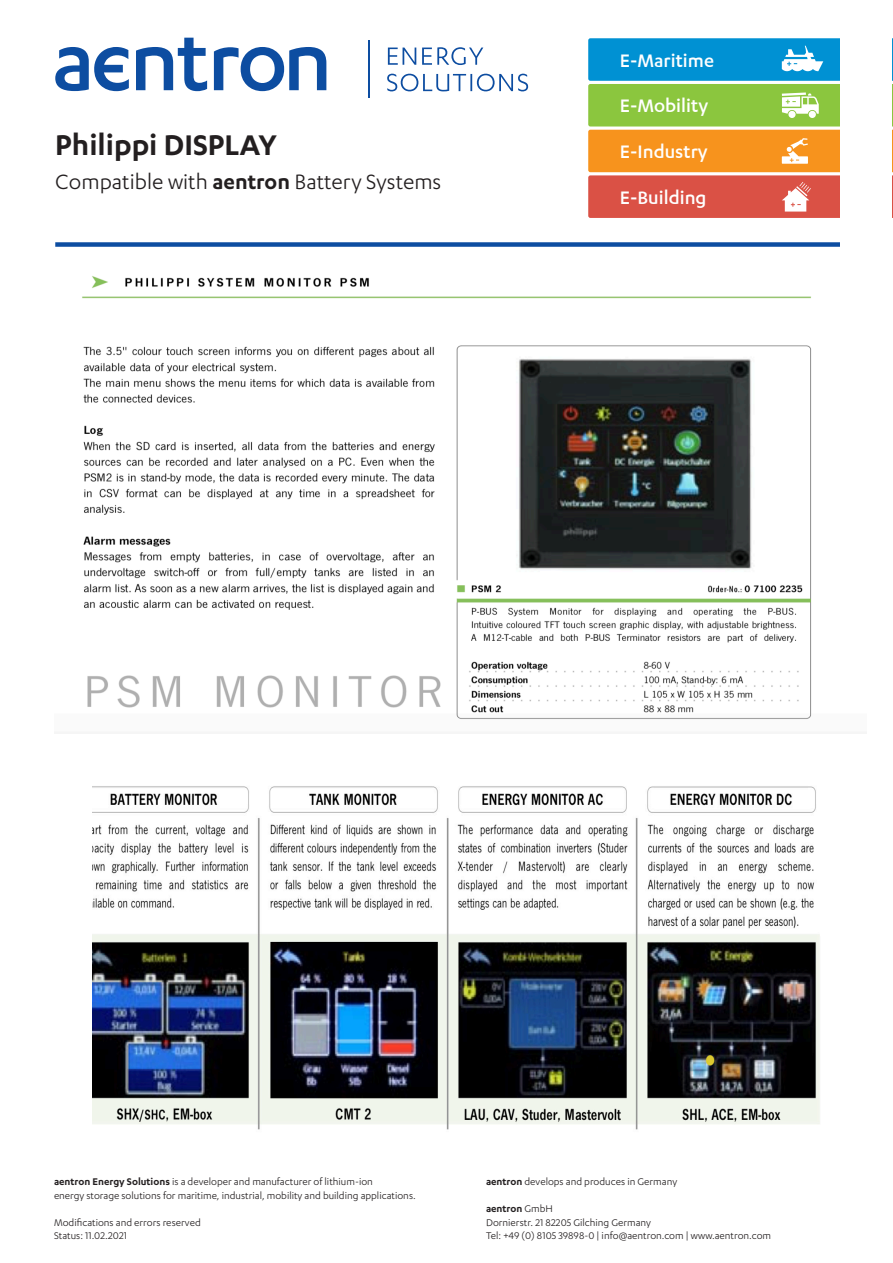
<style>
.page{position:relative;width:893px;height:1263px;background:#fff}
.page>*{position:absolute;margin:0;border:0;box-sizing:border-box;transform-origin:0 0}
.t1{font:600 33px "Karbon";color:#231f20}
.t2{font:24px "Karbon";color:#231f20}
.t3{font:500 21px/45.8px "Karbon";color:#fff}
.t4{font:11.25px "Karbon";color:#231f20}
.t5{font:600 11.25px "Karbon";color:#231f20}
.s1{font-weight:600}
.s2{font-weight:400}
</style>
<div class="page">
<svg style="left:588px;top:38px;width:305px;height:180px;background:#a1996c"></svg>
<svg style="left:387px;top:73px;width:141px;height:19px"></svg>
<svg style="left:388px;top:47px;width:95px;height:18px"></svg>
<svg style="left:55px;top:38px;width:271px;height:53px"></svg>
<hr style="left:368px;top:40px;width:1px;height:58px;background:#0d4da1">
<div style="left:55px;top:242px;width:785px;height:5px;background:#0d4da1"></div>
<div style="left:841px;top:1px;width:51px;height:270px;background:#fff"></div>
<img style="left:93px;top:786px;width:727px;height:344px">
<img style="left:82px;top:276px;width:730px;height:443px">
<p class="t1" style="left:55px;top:127px;width:223px">Philippi DISPLAY</p>
<p class="t2" style="left:55px;top:168px;width:388px">Compatible with <span class="s1">aentron</span> Battery Systems</p>
<h3 class="t3" style="left:620px;top:37px;width:96px">E-Maritime<br>E-Mobility<br>E-Industry<br>E-Building</h3>
<p class="t4" style="left:54px;top:1176px;width:320px"><span class="s1">aentron Energy Solutions</span> is a developer and manufacturer of lithium-ion</p>
<p class="t4" style="left:486px;top:1176px;width:193px"><span class="s1">aentron</span> develops and produces in Germany</p>
<p class="t4" style="left:54px;top:1189px;width:363px">energy storage solutions for maritime, industrial, mobility and building applications.</p>
<p class="t5" style="left:486px;top:1202px;width:68px">aentron <span class="s2">GmbH</span></p>
<p class="t4" style="left:54px;top:1216px;width:148px">Modifications and errors reserved</p>
<p class="t4" style="left:486px;top:1216px;width:166px">Dornierstr. 21 82205 Gilching Germany</p>
<p class="t4" style="left:54px;top:1230px;width:75px">Status: 11.02.2021</p>
<p class="t4" style="left:486px;top:1230px;width:287px">Tel: +49 (0) 8105 39898-0 | info@aentron.com | www.aentron.com</p>
</div>
